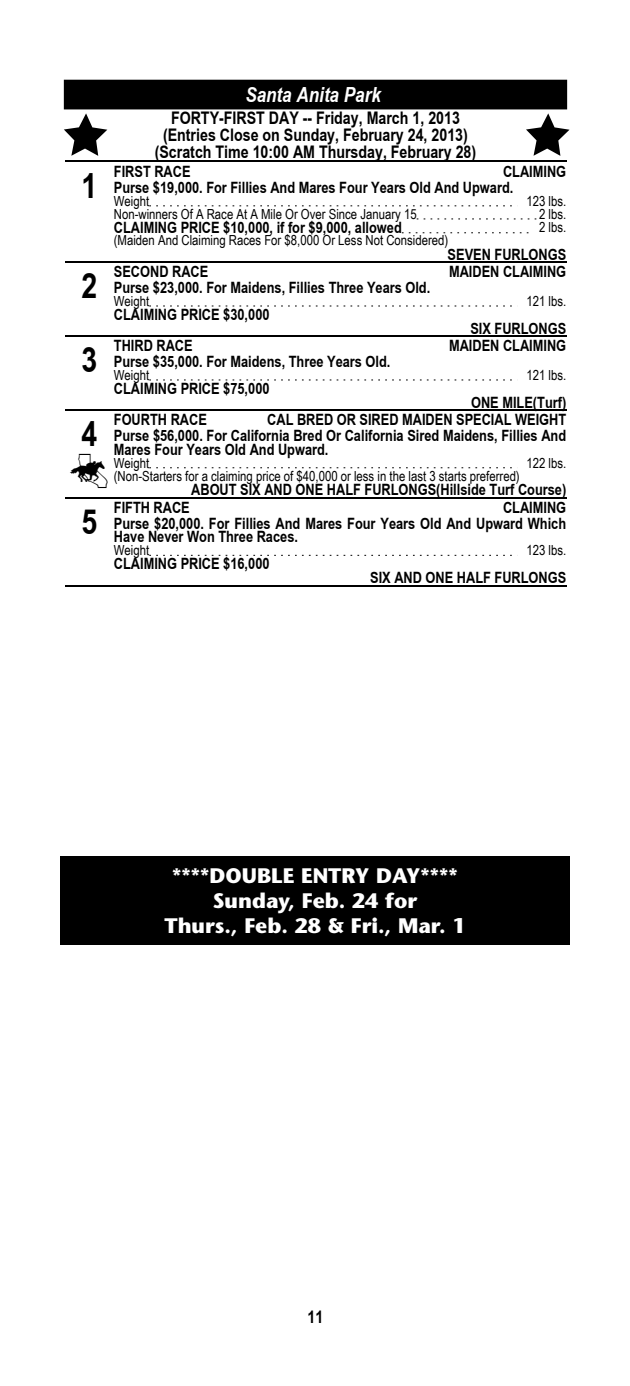
<style>
.page{position:relative;width:630px;height:1386px;background:#fff}
.page>*{position:absolute;margin:0;border:0;box-sizing:border-box;transform-origin:0 0}
.t1{font:700 34.65px "Arial Narrow";color:#000}
.t2{font:34.65px "Northern Dancer Narrow 2";color:#000}
.t3{font:700 21px/25.2px "Stone Sans Std";color:#fff;text-align:center}
.t4{font:italic 700 20.82px "Arial Narrow";color:#fff}
.t5{font:700 17.32px/17.3px "Arial Narrow";color:#000;text-align:center}
.t6{font:700 15.58px/16.1px "Arial Narrow";color:#000;text-align:right}
.t7{font:13.83px "Arial Narrow";color:#000}
</style>
<div class="page">
<div style="left:65px;top:81px;width:501px;height:28px;background:#000"></div>
<div style="left:64px;top:80px;width:503px;height:29px;border:2px solid #000"></div>
<hr style="left:65px;top:160px;width:501px;height:2px;background:#000">
<hr style="left:65px;top:261px;width:501px;height:2px;background:#000">
<svg style="left:149px;top:206px;width:363px;height:1px"></svg>
<svg style="left:417px;top:219px;width:120px;height:1px"></svg>
<svg style="left:402px;top:232px;width:127px;height:1px"></svg>
<hr style="left:65px;top:335px;width:501px;height:2px;background:#000">
<svg style="left:149px;top:306px;width:363px;height:1px"></svg>
<hr style="left:65px;top:409px;width:501px;height:2px;background:#000">
<svg style="left:149px;top:380px;width:363px;height:1px"></svg>
<hr style="left:65px;top:497px;width:501px;height:2px;background:#000">
<svg style="left:149px;top:467px;width:363px;height:1px"></svg>
<hr style="left:65px;top:585px;width:501px;height:2px;background:#000">
<svg style="left:149px;top:555px;width:363px;height:1px"></svg>
<svg style="left:64px;top:113px;width:43px;height:43px"></svg>
<svg style="left:526px;top:113px;width:44px;height:43px"></svg>
<div style="left:60px;top:856px;width:510px;height:88px;background:#000"></div>
<h1 class="t1" style="left:81px;top:160px;width:17px">1</h1>
<h1 class="t1" style="left:81px;top:260px;width:17px">2</h1>
<h1 class="t1" style="left:81px;top:334px;width:17px">3</h1>
<h3 class="t4" style="left:245px;top:79px;width:137px">Santa Anita Park</h3>
<p class="t5" style="left:155px;top:108px;width:323px">FORTY-FIRST DAY -- Friday, March 1, 2013 (Entries Close on Sunday, February 24, 2013) (Scratch Time 10:00 AM Thursday, February 28)</p>
<p class="t6" style="left:114px;top:163px;width:454px;text-align:left;text-indent:389px">CLAIMING<br>Purse $19,000. For Fillies And Mares Four Years Old And Upward.</p>
<p class="t7" style="left:114px;top:191px;width:37px">Weight</p>
<p class="t7" style="left:526px;top:191px;width:41px">123 lbs.</p>
<p class="t7" style="left:114px;top:204px;width:304px">Non-winners Of A Race At A Mile Or Over Since January 15</p>
<p class="t7" style="left:539px;top:204px;width:29px">2 lbs.</p>
<p class="t6" style="left:114px;top:218px;width:289px">CLAIMING PRICE $10,000, if for $9,000, allowed</p>
<p class="t7" style="left:539px;top:217px;width:29px">2 lbs.</p>
<p class="t7" style="left:114px;top:230px;width:336px">(Maiden And Claiming Races For $8,000 Or Less Not Considered)</p>
<p class="t6" style="left:448px;top:246px;width:120px">SEVEN FURLONGS</p>
<p class="t6" style="left:114px;top:163px;width:78px">FIRST RACE</p>
<p class="t6" style="left:114px;top:263px;width:96px">SECOND RACE</p>
<p class="t6" style="left:449px;top:263px;width:119px">MAIDEN CLAIMING</p>
<p class="t6" style="left:114px;top:279px;width:318px">Purse $23,000. For Maidens, Fillies Three Years Old.</p>
<p class="t7" style="left:114px;top:291px;width:37px">Weight</p>
<p class="t7" style="left:526px;top:291px;width:41px">121 lbs.</p>
<p class="t6" style="left:114px;top:306px;width:157px">CLAIMING PRICE $30,000</p>
<p class="t6" style="left:470px;top:320px;width:97px">SIX FURLONGS</p>
<p class="t6" style="left:114px;top:337px;width:80px">THIRD RACE</p>
<p class="t6" style="left:449px;top:337px;width:119px">MAIDEN CLAIMING</p>
<p class="t6" style="left:114px;top:353px;width:278px">Purse $35,000. For Maidens, Three Years Old.</p>
<p class="t7" style="left:114px;top:365px;width:37px">Weight</p>
<p class="t7" style="left:526px;top:365px;width:41px">121 lbs.</p>
<p class="t6" style="left:114px;top:380px;width:157px">CLAIMING PRICE $75,000</p>
<p class="t6" style="left:471px;top:393px;width:97px">ONE MILE(Turf)</p>
<p class="t6" style="left:114px;top:411px;width:454px">CAL BRED OR SIRED MAIDEN SPECIAL WEIGHT<br>Purse $56,000. For California Bred Or California Sired Maidens, Fillies And</p>
<p class="t6" style="left:114px;top:441px;width:216px">Mares Four Years Old And Upward.</p>
<p class="t7" style="left:114px;top:453px;width:37px">Weight</p>
<p class="t7" style="left:526px;top:453px;width:41px">122 lbs.</p>
<p class="t7" style="left:114px;top:466px;width:407px">(Non-Starters for a claiming price of $40,000 or less in the last 3 starts preferred)</p>
<p class="t6" style="left:191px;top:481px;width:377px">ABOUT SIX AND ONE HALF FURLONGS(Hillside Turf Course)</p>
<p class="t6" style="left:114px;top:411px;width:95px">FOURTH RACE</p>
<h1 class="t1" style="left:81px;top:408px;width:17px">4</h1>
<h1 class="t2" style="left:69px;top:450px;width:41px">À</h1>
<h1 class="t1" style="left:81px;top:495px;width:17px">5</h1>
<p class="t6" style="left:114px;top:498px;width:454px">CLAIMING<br>Purse $20,000. For Fillies And Mares Four Years Old And Upward Which</p>
<p class="t6" style="left:114px;top:528px;width:186px">Have Never Won Three Races.</p>
<p class="t7" style="left:114px;top:540px;width:37px">Weight</p>
<p class="t7" style="left:526px;top:540px;width:41px">123 lbs.</p>
<p class="t6" style="left:114px;top:555px;width:157px">CLAIMING PRICE $16,000</p>
<p class="t6" style="left:370px;top:569px;width:198px">SIX AND ONE HALF FURLONGS</p>
<p class="t6" style="left:114px;top:498px;width:77px">FIFTH RACE</p>
<h2 class="t3" style="left:164px;top:863px;width:303px">****DOUBLE ENTRY DAY****<br>Sunday, Feb. 24 for<br>Thurs., Feb. 28 &amp; Fri., Mar. 1</h2>
<p class="t5" style="left:308px;top:1307px;width:17px">11</p>
</div>
